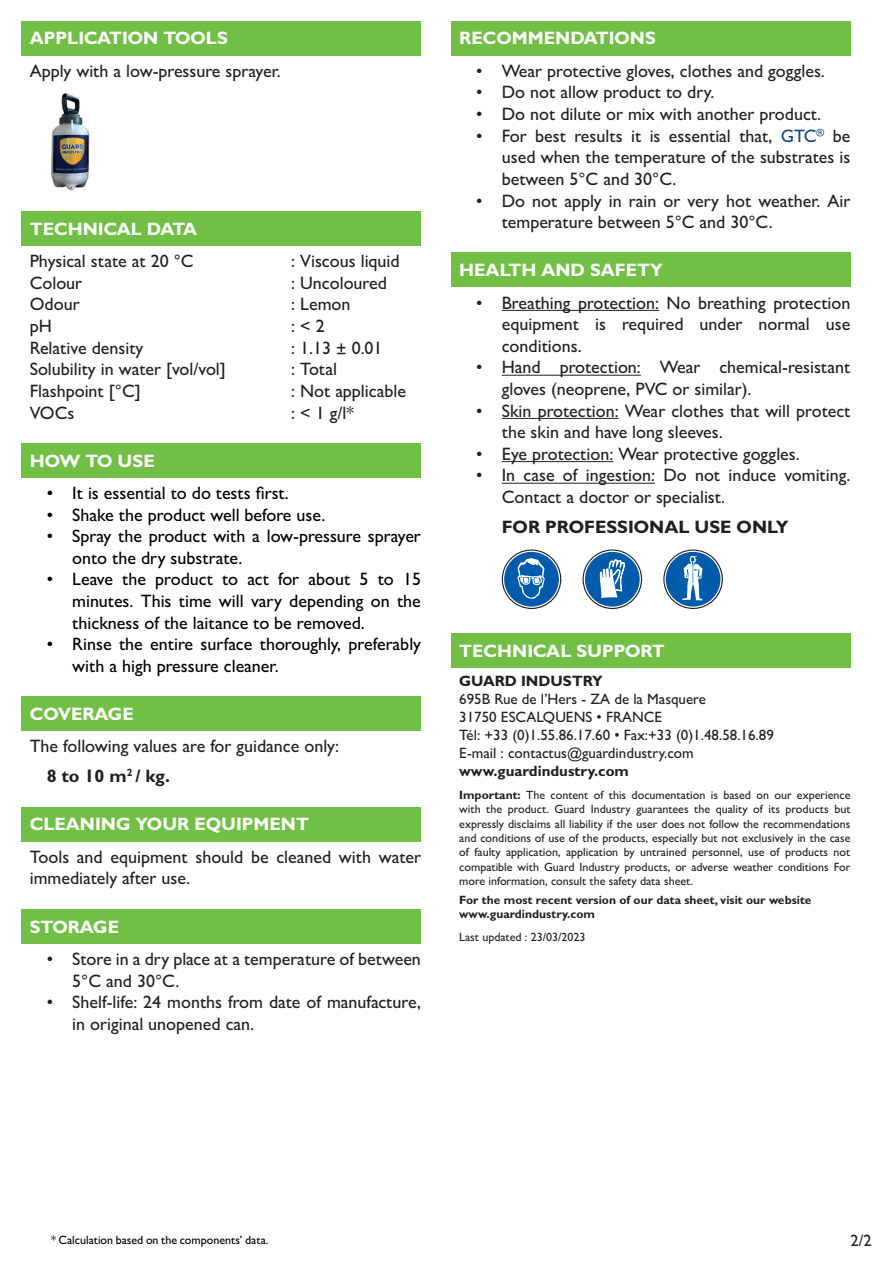
<style>
.page{position:relative;width:893px;height:1263px;background:#fff}
.page>*{position:absolute;margin:0;border:0;box-sizing:border-box;transform-origin:0 0}
.Paragraphe_bullet{font:500 18px/21.6px "Gill Sans MT Std";color:#231f20}
.t1{font:500 18px/21.6px "Gill Sans MT Std";color:#000001}
.Retrait_corps_de_tex{font:700 18px "Gill Sans MT Std";color:#fff}
.Retrait_corps_de_tex-2{font:500 18px "Gill Sans MT Std";color:#231f20}
.Retrait_corps_de_tex-3{font:700 18px "Gill Sans MT Std";color:#231f20}
.Retrait_corps_de_tex-4{font:500 16.5px "Gill Sans MT Std";color:#231f20}
.t2{font:500 15px "Gill Sans MT Std";color:#231f20}
.Retrait_corps_de_tex-5{font:700 15px "Gill Sans MT Std";color:#231f20}
.Retrait_corps_de_tex-6{font:500 12px/14.4px "Gill Sans MT Std";color:#231f20;text-align:justify}
.Retrait_corps_de_tex-7{font:700 12px/14.4px "Gill Sans MT Std";color:#231f20}
.paragraphe_descripti{font:500 12px "Gill Sans MT Std";color:#000001}
.s1{color:#134680}
.s2{font-weight:700}
</style>
<div class="page">
<div style="left:21px;top:21px;width:400px;height:34px;background:#71bf44"></div>
<img style="left:51px;top:93px;width:39px;height:98px">
<div style="left:21px;top:212px;width:400px;height:34px;background:#71bf44"></div>
<div style="left:21px;top:443px;width:400px;height:34px;background:#71bf44"></div>
<div style="left:21px;top:697px;width:400px;height:34px;background:#71bf44"></div>
<div style="left:21px;top:807px;width:400px;height:34px;background:#71bf44"></div>
<div style="left:21px;top:909px;width:400px;height:34px;background:#71bf44"></div>
<hr style="left:502px;top:310px;width:157px;height:1px;background:#231f20">
<hr style="left:502px;top:375px;width:139px;height:1px;background:#231f20">
<hr style="left:502px;top:418px;width:117px;height:1px;background:#231f20">
<hr style="left:502px;top:461px;width:111px;height:1px;background:#231f20">
<hr style="left:502px;top:483px;width:153px;height:1px;background:#231f20">
<div style="left:451px;top:21px;width:399px;height:34px;background:#71bf44"></div>
<div style="left:451px;top:253px;width:399px;height:34px;background:#71bf44"></div>
<svg style="left:502px;top:549px;width:59px;height:60px"></svg>
<svg style="left:583px;top:549px;width:59px;height:60px"></svg>
<svg style="left:663px;top:549px;width:60px;height:60px"></svg>
<div style="left:451px;top:634px;width:399px;height:34px;background:#71bf44"></div>
<p class="Retrait_corps_de_tex" style="left:30px;top:27px;width:200px">APPLICATION TOOLS</p>
<p class="Paragraphe_bullet" style="left:30px;top:60px;width:253px">Apply with a low-pressure sprayer.</p>
<p class="Retrait_corps_de_tex" style="left:30px;top:218px;width:169px">TECHNICAL DATA</p>
<p class="Paragraphe_bullet" style="left:30px;top:250px;width:165px">Physical state at 20 °C</p>
<p class="Paragraphe_bullet" style="left:291px;top:250px;width:110px">: Viscous liquid</p>
<p class="Paragraphe_bullet" style="left:30px;top:272px;width:54px">Colour</p>
<p class="Paragraphe_bullet" style="left:291px;top:272px;width:97px">: Uncoloured</p>
<p class="Paragraphe_bullet" style="left:30px;top:293px;width:51px">Odour</p>
<p class="Paragraphe_bullet" style="left:291px;top:293px;width:61px">: Lemon</p>
<p class="Paragraphe_bullet" style="left:30px;top:315px;width:24px">pH</p>
<p class="Paragraphe_bullet" style="left:291px;top:315px;width:35px">: &lt; 2</p>
<p class="Paragraphe_bullet" style="left:30px;top:337px;width:115px">Relative density</p>
<p class="Paragraphe_bullet" style="left:291px;top:337px;width:93px">: 1.13 ± 0.01</p>
<p class="Paragraphe_bullet" style="left:30px;top:358px;width:198px">Solubility in water [vol/vol]</p>
<p class="Paragraphe_bullet" style="left:291px;top:358px;width:47px">: Total</p>
<p class="Paragraphe_bullet" style="left:30px;top:380px;width:112px">Flashpoint [°C]</p>
<p class="Paragraphe_bullet" style="left:291px;top:380px;width:116px">: Not applicable</p>
<p class="Paragraphe_bullet" style="left:30px;top:401px;width:46px">VOCs</p>
<p class="Paragraphe_bullet" style="left:291px;top:401px;width:64px">: &lt; 1 g/l*</p>
<p class="Retrait_corps_de_tex" style="left:30px;top:449px;width:126px">HOW TO USE</p>
<p class="t1" style="left:47px;top:482px;width:244px">• It is essential to do tests first.</p>
<p class="t1" style="left:47px;top:504px;width:280px">• Shake the product well before use.</p>
<p class="t1" style="left:72px;top:525px;width:350px;text-indent:-26px">• Spray the product with a low-pressure sprayer onto the dry substrate.</p>
<p class="t1" style="left:72px;top:568px;width:350px;text-align:justify;text-indent:-26px">• Leave the product to act for about 5 to 15 minutes. This time will vary depending on the thickness of the laitance to be removed.</p>
<p class="t1" style="left:72px;top:633px;width:350px;text-indent:-26px">• Rinse the entire surface thoroughly, preferably with a high pressure cleaner.</p>
<p class="Retrait_corps_de_tex" style="left:30px;top:703px;width:105px">COVERAGE</p>
<p class="Retrait_corps_de_tex-2" style="left:30px;top:735px;width:311px">The following values are for guidance only:</p>
<p class="Retrait_corps_de_tex-3" style="left:47px;top:765px;width:125px">8 to 10 m<sup>2</sup> / kg.</p>
<p class="Retrait_corps_de_tex" style="left:30px;top:813px;width:281px">CLEANING YOUR EQUIPMENT</p>
<p class="Paragraphe_bullet" style="left:30px;top:846px;width:393px">Tools and equipment should be cleaned with water immediately after use.</p>
<p class="Retrait_corps_de_tex" style="left:30px;top:915px;width:91px">STORAGE</p>
<p class="Paragraphe_bullet" style="left:72px;top:948px;width:350px;text-indent:-26px">• Store in a dry place at a temperature of between<br>5°C and 30°C.</p>
<p class="Paragraphe_bullet" style="left:72px;top:991px;width:350px;text-indent:-26px">• Shelf-life: 24 months from date of manufacture, in original unopened can.</p>
<p class="Retrait_corps_de_tex" style="left:459px;top:27px;width:198px">RECOMMENDATIONS</p>
<p class="Paragraphe_bullet" style="left:476px;top:60px;width:350px">• Wear protective gloves, clothes and goggles.</p>
<p class="Paragraphe_bullet" style="left:476px;top:81px;width:239px">• Do not allow product to dry.</p>
<p class="Paragraphe_bullet" style="left:476px;top:103px;width:346px">• Do not dilute or mix with another product.</p>
<p class="Paragraphe_bullet" style="left:502px;top:125px;width:350px;text-align:justify;text-indent:-26px">• For best results it is essential that, <span class="s1">GTC</span><sup>®</sup> be used when the temperature of the substrates is between 5°C and 30°C.</p>
<p class="Paragraphe_bullet" style="left:502px;top:189px;width:350px;text-indent:-26px">• Do not apply in rain or very hot weather. Air temperature between 5°C and 30°C.</p>
<p class="Retrait_corps_de_tex" style="left:459px;top:259px;width:205px">HEALTH AND SAFETY</p>
<p class="Paragraphe_bullet" style="left:502px;top:292px;width:350px;text-align:justify;text-indent:-26px">• Breathing protection: No breathing protection equipment is required under normal use conditions.</p>
<p class="Paragraphe_bullet" style="left:502px;top:356px;width:350px;text-indent:-26px">• Hand protection: Wear chemical-resistant gloves (neoprene, PVC or similar).</p>
<p class="Paragraphe_bullet" style="left:502px;top:400px;width:350px;text-indent:-26px">• Skin protection: Wear clothes that will protect the skin and have long sleeves.</p>
<p class="Paragraphe_bullet" style="left:476px;top:443px;width:325px">• Eye protection: Wear protective goggles.</p>
<p class="Paragraphe_bullet" style="left:502px;top:464px;width:350px;text-indent:-26px">• In case of ingestion: Do not induce vomiting.<br>Contact a doctor or specialist.</p>
<p class="Retrait_corps_de_tex-3" style="left:502px;top:516px;width:288px">FOR PROFESSIONAL USE ONLY</p>
<p class="Retrait_corps_de_tex" style="left:459px;top:640px;width:207px">TECHNICAL SUPPORT</p>
<p class="Retrait_corps_de_tex-5" style="left:459px;top:671px;width:145px">GUARD INDUSTRY</p>
<p class="t2" style="left:459px;top:690px;width:248px">695B Rue de l’Hers - ZA de la Masquere</p>
<p class="t2" style="left:459px;top:708px;width:204px">31750 ESCALQUENS • FRANCE</p>
<p class="t2" style="left:459px;top:726px;width:316px">Tél: +33 (0)1.55.86.17.60 • Fax:+33 (0)1.48.58.16.89</p>
<p class="t2" style="left:459px;top:744px;width:236px">E-mail : contactus@guardindustry.com</p>
<p class="Retrait_corps_de_tex-5" style="left:459px;top:761px;width:171px">www.guardindustry.com</p>
<p class="Retrait_corps_de_tex-6" style="left:459px;top:787px;width:393px"><span class="s2">Important:</span> The content of this documentation is based on our experience with the product. Guard Industry guarantees the quality of its products but expressly disclaims all liability if the user does not follow the recommendations and conditions of use of the products, especially but not exclusively in the case of faulty application, application by untrained personnel, use of products not compatible with Guard Industry products, or adverse weather conditions For more information, consult the safety data sheet.</p>
<p class="Retrait_corps_de_tex-7" style="left:459px;top:892px;width:354px">For the most recent version of our data sheet, visit our website www.guardindustry.com</p>
<p class="Retrait_corps_de_tex-6" style="left:459px;top:930px;width:128px">Last updated : 23/03/2023</p>
<p class="paragraphe_descripti" style="left:51px;top:1233px;width:219px">* Calculation based on the components’ data.</p>
<p class="Retrait_corps_de_tex-4" style="left:851px;top:1230px;width:23px">2/2</p>
</div>
